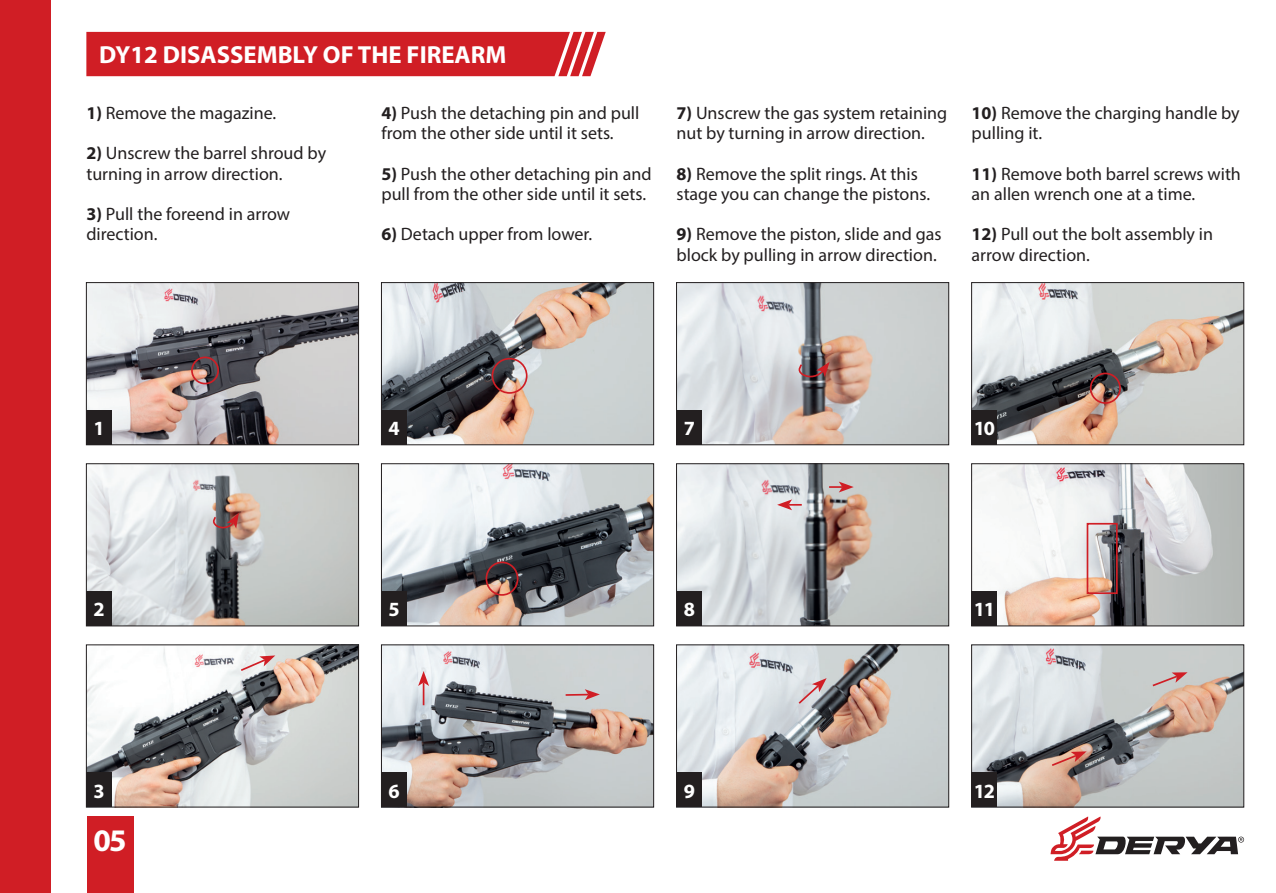
<style>
.page{position:relative;width:1276px;height:893px;background:#fff}
.page>*{position:absolute;margin:0;border:0;box-sizing:border-box;transform-origin:0 0}
.t1{font:700 31.5px "Myriad Pro";color:#fff}
.t2{font:700 24.75px "Myriad Pro";color:#fff}
.t3{font:700 20.25px "Myriad Pro";color:#fff}
.t4{font:18px/20.2px "Myriad Pro";color:#231f20}
.s1{font-weight:700}
</style>
<div class="page">
<div style="left:0;top:0;width:51px;height:893px;background:#d01e25"></div>
<div style="left:87px;top:816px;width:46px;height:77px;background:#d01e25"></div>
<svg style="left:1050px;top:816px;width:194px;height:45px"></svg>
<div style="left:86px;top:32px;width:520px;height:44px;background:#d01e25"></div>
<img style="left:88px;top:465px;width:269px;height:159px">
<div style="left:86px;top:463px;width:273px;height:163px;border:1px solid #231f20"></div>
<img style="left:88px;top:284px;width:269px;height:159px">
<div style="left:86px;top:282px;width:273px;height:163px;border:1px solid #231f20"></div>
<img style="left:88px;top:647px;width:269px;height:158px">
<div style="left:86px;top:645px;width:273px;height:162px;border:1px solid #231f20"></div>
<img style="left:973px;top:647px;width:269px;height:158px">
<div style="left:971px;top:645px;width:273px;height:162px;border:1px solid #231f20"></div>
<img style="left:383px;top:465px;width:269px;height:159px">
<div style="left:381px;top:463px;width:273px;height:163px;border:1px solid #231f20"></div>
<img style="left:383px;top:284px;width:269px;height:159px">
<div style="left:381px;top:282px;width:273px;height:163px;border:1px solid #231f20"></div>
<img style="left:383px;top:647px;width:269px;height:158px">
<div style="left:381px;top:645px;width:273px;height:162px;border:1px solid #231f20"></div>
<img style="left:973px;top:465px;width:269px;height:159px">
<div style="left:971px;top:463px;width:273px;height:163px;border:1px solid #231f20"></div>
<img style="left:973px;top:284px;width:269px;height:159px">
<div style="left:971px;top:282px;width:273px;height:163px;border:1px solid #231f20"></div>
<img style="left:678px;top:465px;width:269px;height:159px">
<div style="left:676px;top:463px;width:273px;height:163px;border:1px solid #231f20"></div>
<img style="left:678px;top:284px;width:269px;height:159px">
<div style="left:676px;top:282px;width:273px;height:163px;border:1px solid #231f20"></div>
<img style="left:678px;top:647px;width:269px;height:158px">
<div style="left:676px;top:645px;width:273px;height:162px;border:1px solid #231f20"></div>
<div style="left:86px;top:411px;width:26px;height:34px;background:#231f20"></div>
<div style="left:381px;top:411px;width:26px;height:34px;background:#231f20"></div>
<div style="left:676px;top:411px;width:26px;height:34px;background:#231f20"></div>
<div style="left:971px;top:411px;width:26px;height:34px;background:#231f20"></div>
<div style="left:971px;top:592px;width:26px;height:34px;background:#231f20"></div>
<div style="left:971px;top:773px;width:26px;height:34px;background:#231f20"></div>
<div style="left:676px;top:592px;width:26px;height:34px;background:#231f20"></div>
<div style="left:676px;top:773px;width:26px;height:34px;background:#231f20"></div>
<div style="left:381px;top:592px;width:26px;height:34px;background:#231f20"></div>
<div style="left:381px;top:773px;width:26px;height:34px;background:#231f20"></div>
<div style="left:86px;top:592px;width:26px;height:34px;background:#231f20"></div>
<div style="left:86px;top:773px;width:26px;height:34px;background:#231f20"></div>
<div style="left:191px;top:357px;width:28px;height:27px;border:2px solid #d01e25;border-radius:50%"></div>
<div style="left:491px;top:358px;width:36px;height:36px;border:2px solid #d01e25;border-radius:50%"></div>
<div style="left:485px;top:561px;width:33px;height:35px;border:2px solid #d01e25;border-radius:50%"></div>
<div style="left:1090px;top:373px;width:31px;height:31px;border:2px solid #d01e25;border-radius:50%"></div>
<svg style="left:211px;top:513px;width:28px;height:19px"></svg>
<svg style="left:796px;top:362px;width:33px;height:19px"></svg>
<svg style="left:239px;top:655px;width:36px;height:17px"></svg>
<svg style="left:797px;top:678px;width:29px;height:27px"></svg>
<svg style="left:1050px;top:751px;width:36px;height:16px"></svg>
<svg style="left:1150px;top:672px;width:37px;height:16px"></svg>
<svg style="left:418px;top:671px;width:11px;height:34px"></svg>
<hr style="left:565px;top:694px;width:23px;height:2px;background:#d01e25">
<svg style="left:585px;top:689px;width:15px;height:11px"></svg>
<svg style="left:777px;top:499px;width:25px;height:11px"></svg>
<svg style="left:829px;top:482px;width:25px;height:10px"></svg>
<div style="left:1086px;top:523px;width:31px;height:71px;border:2px solid #d01e25"></div>
<h2 class="t2" style="left:99px;top:39px;width:409px">DY12 DISASSEMBLY OF THE FIREARM</h2>
<p class="t4" style="left:86px;top:102px;width:191px"><span class="s1">1)</span> Remove the magazine.</p>
<p class="t4" style="left:86px;top:143px;width:241px"><span class="s1">2)</span> Unscrew the barrel shroud by turning in arrow direction.</p>
<p class="t4" style="left:86px;top:204px;width:205px"><span class="s1">3)</span> Pull the foreend in arrow direction.</p>
<p class="t4" style="left:381px;top:102px;width:259px"><span class="s1">4)</span> Push the detaching pin and pull from the other side until it sets.</p>
<p class="t4" style="left:381px;top:163px;width:271px"><span class="s1">5)</span> Push the other detaching pin and pull from the other side until it sets.</p>
<p class="t4" style="left:381px;top:224px;width:212px"><span class="s1">6)</span> Detach upper from lower.</p>
<p class="t4" style="left:676px;top:102px;width:272px"><span class="s1">7)</span> Unscrew the gas system retaining nut by turning in arrow direction.</p>
<p class="t4" style="left:676px;top:163px;width:255px"><span class="s1">8)</span> Remove the split rings. At this stage you can change the pistons.</p>
<p class="t4" style="left:676px;top:224px;width:267px"><span class="s1">9)</span> Remove the piston, slide and gas block by pulling in arrow direction.</p>
<p class="t4" style="left:971px;top:102px;width:270px"><span class="s1">10)</span> Remove the charging handle by pulling it.</p>
<p class="t4" style="left:971px;top:163px;width:271px"><span class="s1">11)</span> Remove both barrel screws with an allen wrench one at a time.</p>
<p class="t4" style="left:971px;top:224px;width:243px"><span class="s1">12)</span> Pull out the bolt assembly in arrow direction.</p>
<p class="t3" style="left:94px;top:415px;width:13px">1</p>
<p class="t3" style="left:389px;top:415px;width:13px">4</p>
<p class="t3" style="left:684px;top:415px;width:13px">7</p>
<p class="t3" style="left:973px;top:415px;width:23px">10</p>
<p class="t3" style="left:94px;top:596px;width:13px">2</p>
<p class="t3" style="left:94px;top:777px;width:13px">3</p>
<h1 class="t1" style="left:93px;top:819px;width:35px">05</h1>
<p class="t3" style="left:389px;top:596px;width:13px">5</p>
<p class="t3" style="left:389px;top:777px;width:13px">6</p>
<p class="t3" style="left:684px;top:596px;width:13px">8</p>
<p class="t3" style="left:684px;top:777px;width:13px">9</p>
<p class="t3" style="left:973px;top:596px;width:23px">11</p>
<p class="t3" style="left:973px;top:777px;width:23px">12</p>
</div>
